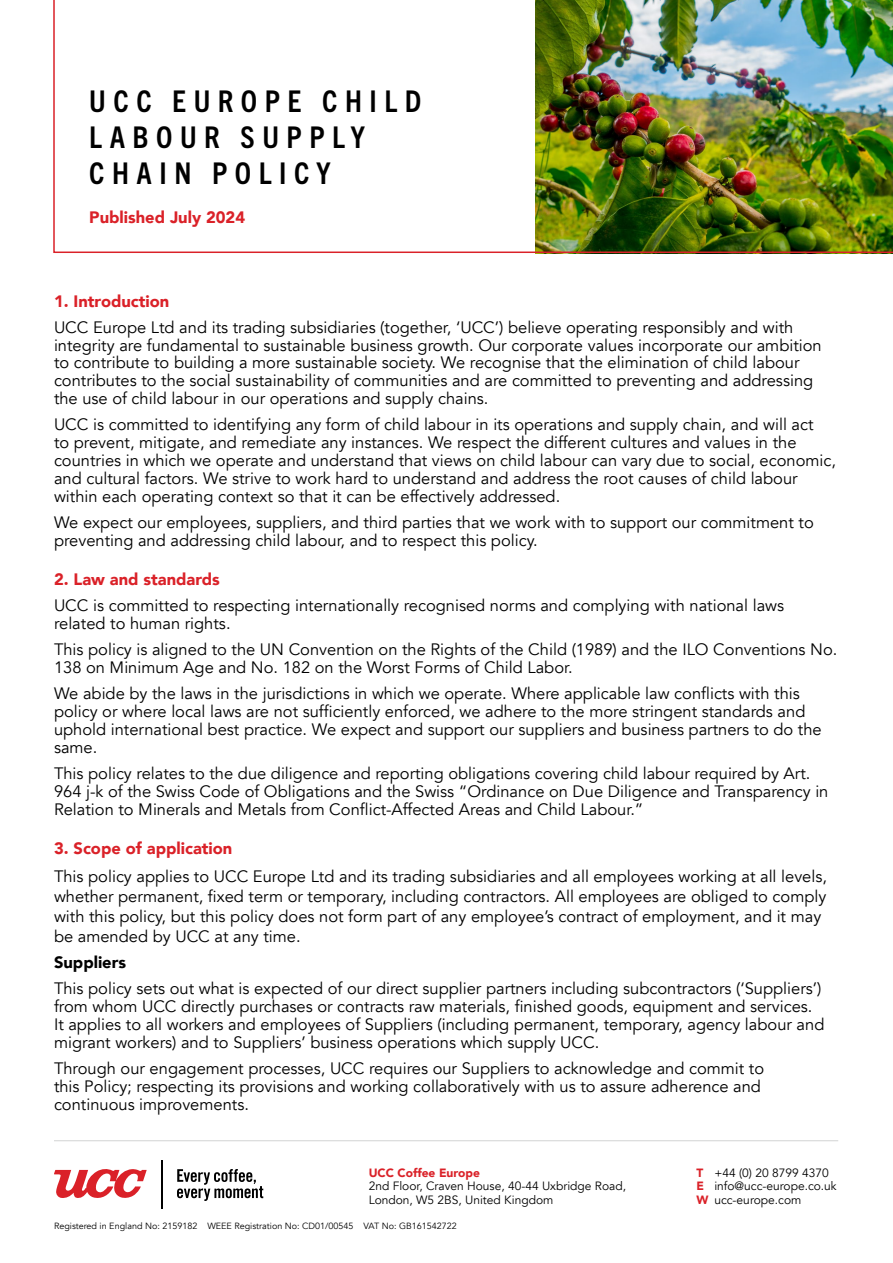
<style>
.page{position:relative;width:893px;height:1263px;background:#fff}
.page>*{position:absolute;margin:0;border:0;box-sizing:border-box;transform-origin:0 0}
.t1{font:700 condensed 30px/36px "Trade Gothic Next LT Pro";letter-spacing:.25em;color:#000}
.t2{font:16.5px/17.9px "Avenir";color:#000}
.t3{font:900 16.5px "Avenir";color:#da2128}
.t4{font:900 16.5px "Avenir";color:#000}
.t5{font:12px/13.5px "Avenir";color:#000}
.t6{font:900 12px "Avenir";color:#da2128}
.t7{font:9px "Avenir";color:#000}
.s1{font-weight:900;color:#da2128}
</style>
<div class="page">
<hr style="left:54px;top:1140px;width:784px;height:1px;background:#d2d3d3">
<svg style="left:177px;top:1169px;width:86px;height:32px"></svg>
<svg style="left:54px;top:1169px;width:93px;height:29px"></svg>
<hr style="left:161px;top:1160px;width:2px;height:49px;background:#000">
<img style="left:53px;top:0;width:840px;height:253px">
<h1 class="t1" style="left:89px;top:81px;width:333px">UCC EUROPE CHILD<br>LABOUR SUPPLY<br>CHAIN POLICY</h1>
<p class="t3" style="left:89px;top:203px;width:157px">Published July 2024</p>
<p class="t3" style="left:54px;top:287px;width:117px">1. Introduction</p>
<p class="t2" style="left:54px;top:318px;width:769px">UCC Europe Ltd and its trading subsidiaries (together, ‘UCC’) believe operating responsibly and with integrity are fundamental to sustainable business growth. Our corporate values incorporate our ambition to contribute to building a more sustainable society. We recognise that the elimination of child labour contributes to the social sustainability of communities and are committed to preventing and addressing the use of child labour in our operations and supply chains.</p>
<p class="t2" style="left:54px;top:416px;width:783px">UCC is committed to identifying any form of child labour in its operations and supply chain, and will act<br>to prevent, mitigate, and remediate any instances. We respect the different cultures and values in the countries in which we operate and understand that views on child labour can vary due to social, economic, and cultural factors. We strive to work hard to understand and address the root causes of child labour within each operating context so that it can be effectively addressed.</p>
<p class="t2" style="left:54px;top:514px;width:761px">We expect our employees, suppliers, and third parties that we work with to support our commitment to preventing and addressing child labour, and to respect this policy.</p>
<p class="t3" style="left:54px;top:565px;width:167px">2. Law and standards</p>
<p class="t2" style="left:54px;top:597px;width:732px">UCC is committed to respecting internationally recognised norms and complying with national laws related to human rights.</p>
<p class="t2" style="left:54px;top:641px;width:785px">This policy is aligned to the UN Convention on the Rights of the Child (1989) and the ILO Conventions No.<br>138 on Minimum Age and No. 182 on the Worst Forms of Child Labor.</p>
<p class="t2" style="left:54px;top:685px;width:769px">We abide by the laws in the jurisdictions in which we operate. Where applicable law conflicts with this policy or where local laws are not sufficiently enforced, we adhere to the more stringent standards and uphold international best practice. We expect and support our suppliers and business partners to do the same.</p>
<p class="t2" style="left:54px;top:765px;width:776px">This policy relates to the due diligence and reporting obligations covering child labour required by Art.<br>964 j-k of the Swiss Code of Obligations and the Swiss “Ordinance on Due Diligence and Transparency in<br>Relation to Minerals and Metals from Conflict-Affected Areas and Child Labour.”</p>
<p class="t3" style="left:54px;top:834px;width:180px">3. Scope of application</p>
<p class="t2" style="left:54px;top:867px;width:774px;line-height:19.8px">This policy applies to UCC Europe Ltd and its trading subsidiaries and all employees working at all levels, whether permanent, fixed term or temporary, including contractors. All employees are obliged to comply with this policy, but this policy does not form part of any employee’s contract of employment, and it may be amended by UCC at any time.</p>
<p class="t4" style="left:54px;top:948px;width:74px">Suppliers</p>
<p class="t2" style="left:54px;top:980px;width:772px">This policy sets out what is expected of our direct supplier partners including subcontractors (‘Suppliers’) from whom UCC directly purchases or contracts raw materials, finished goods, equipment and services.<br>It applies to all workers and employees of Suppliers (including permanent, temporary, agency labour and migrant workers) and to Suppliers’ business operations which supply UCC.</p>
<p class="t2" style="left:54px;top:1059px;width:712px">Through our engagement processes, UCC requires our Suppliers to acknowledge and commit to this Policy; respecting its provisions and working collaboratively with us to assure adherence and continuous improvements.</p>
<p class="t6" style="left:369px;top:1162px;width:113px">UCC Coffee Europe</p>
<p class="t5" style="left:369px;top:1179px;width:259px">2nd Floor, Craven House, 40-44 Uxbridge Road,<br>London, W5 2BS, United Kingdom</p>
<p class="t7" style="left:54px;top:1220px;width:404px">Registered in England No: 2159182 WEEE Registration No: CD01/00545 VAT No: GB161542722</p>
<p class="t5" style="left:696px;top:1166px;width:142px"><span class="s1">T</span> +44 (0) 20 8799 4370<br><span class="s1">E</span> info@ucc-europe.co.uk<br><span class="s1">W</span> ucc-europe.com</p>
</div>
